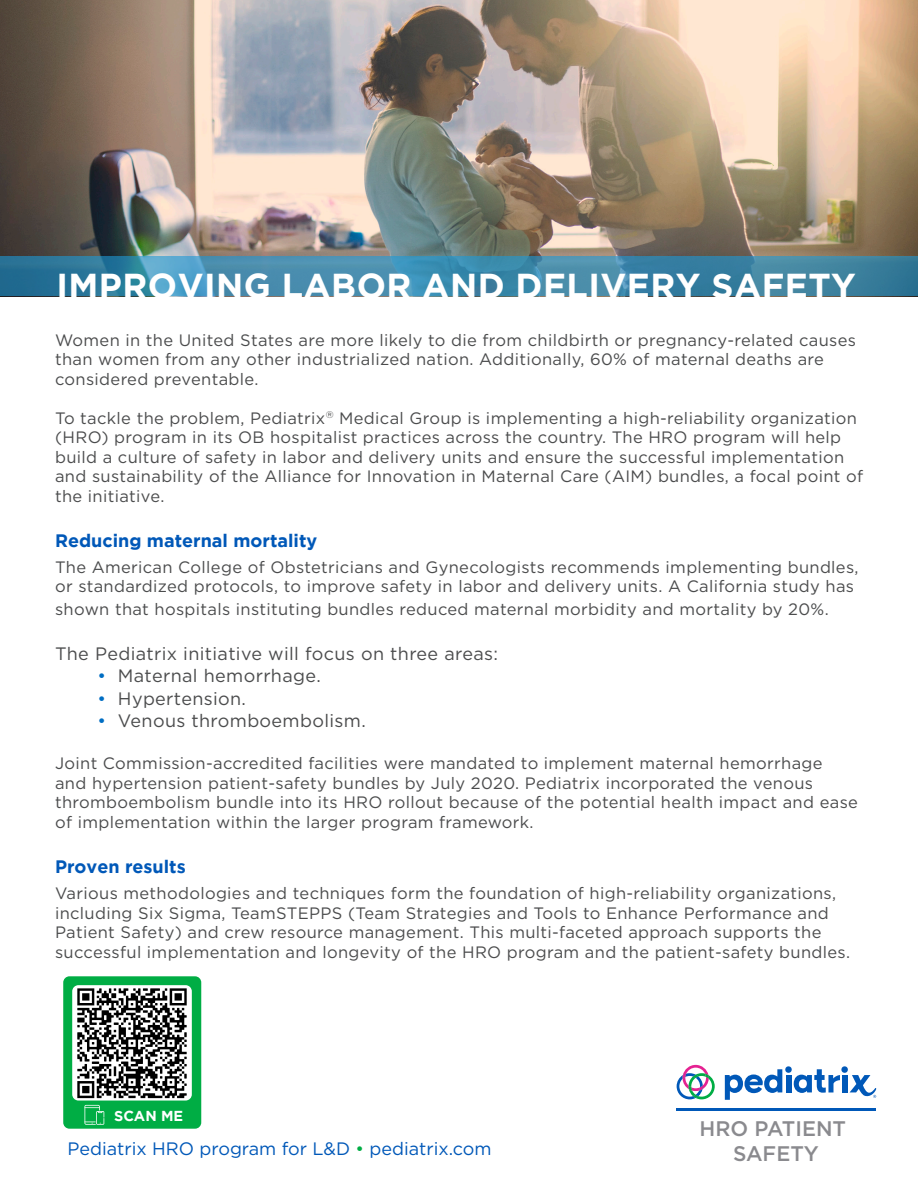
<style>
.page{position:relative;width:918px;height:1188px;background:#fff}
.page>*{position:absolute;margin:0;border:0;box-sizing:border-box;transform-origin:0 0}
.t1{font:700 34.5px "Gotham";letter-spacing:.015em;color:#fff}
.t2{font:500 21.15px/25.3px "Gotham";color:#8a8a8e;text-align:center}
.t3{font:18px "Gotham";letter-spacing:.02em;color:#4b4c4d}
.t4{font:18px "Gotham";color:#0058b8}
.t5{font:700 18px "Gotham";color:#0058b8}
.t6{font:16.5px/19.5px "Gotham";letter-spacing:.02em;color:#4b4c4d}
.t7{font:700 14.4px "Gotham";color:#fff}
.s1{color:#006ec3}
.s2{color:#00ad44}
</style>
<div class="page">
<img style="left:0;top:0;width:918px;height:256px">
<svg style="left:0;top:256px;width:918px;height:40px;background:#3e86a7"></svg>
<svg style="left:677px;top:1065px;width:38px;height:34px"></svg>
<svg style="left:785px;top:1066px;width:7px;height:7px"></svg>
<div style="left:786px;top:1075px;width:5px;height:17px;background:#0058b8"></div>
<svg style="left:725px;top:1069px;width:57px;height:31px"></svg>
<svg style="left:850px;top:1075px;width:26px;height:23px"></svg>
<div style="left:842px;top:1075px;width:5px;height:17px;background:#0058b8"></div>
<div style="left:841px;top:1066px;width:7px;height:7px;background:#0058b8;border-radius:50%"></div>
<svg style="left:794px;top:1069px;width:46px;height:24px"></svg>
<hr style="left:677px;top:1109px;width:199px;height:2px;background:#0058b8">
<div style="left:63px;top:976px;width:138px;height:153px;background:#00ad44;border-radius:6px"></div>
<img style="left:72px;top:985px;width:120px;height:116px">
<svg style="left:85px;top:1105px;width:19px;height:20px"></svg>
<p class="t1" style="left:56px;top:266px;width:801px">IMPROVING LABOR AND DELIVERY SAFETY</p>
<p class="t6" style="left:55px;top:330px;width:803px">Women in the United States are more likely to die from childbirth or pregnancy-related causes than women from any other industrialized nation. Additionally, 60% of maternal deaths are considered preventable.</p>
<p class="t6" style="left:55px;top:408px;width:810px">To tackle the problem, Pediatrix<sup>®</sup> Medical Group is implementing a high-reliability organization (HRO) program in its OB hospitalist practices across the country. The HRO program will help build a culture of safety in labor and delivery units and ensure the successful implementation and sustainability of the Alliance for Innovation in Maternal Care (AIM) bundles, a focal point of the initiative.</p>
<p class="t5" style="left:55px;top:530px;width:264px">Reducing maternal mortality</p>
<p class="t6" style="left:55px;top:557px;width:805px">The American College of Obstetricians and Gynecologists recommends implementing bundles, or standardized protocols, to improve safety in labor and delivery units. A California study has</p>
<p class="t6" style="left:55px;top:599px;width:775px">shown that hospitals instituting bundles reduced maternal morbidity and mortality by 20%.</p>
<p class="t3" style="left:55px;top:644px;width:445px">The Pediatrix initiative will focus on three areas:</p>
<p class="t3" style="left:98px;top:666px;width:225px"><span class="s1">•</span> Maternal hemorrhage.</p>
<p class="t3" style="left:98px;top:689px;width:150px"><span class="s1">•</span> Hypertension.</p>
<p class="t3" style="left:98px;top:711px;width:270px"><span class="s1">•</span> Venous thromboembolism.</p>
<p class="t6" style="left:55px;top:754px;width:804px">Joint Commission-accredited facilities were mandated to implement maternal hemorrhage and hypertension patient-safety bundles by July 2020. Pediatrix incorporated the venous thromboembolism bundle into its HRO rollout because of the potential health impact and ease of implementation within the larger program framework.</p>
<p class="t5" style="left:55px;top:856px;width:132px">Proven results</p>
<p class="t6" style="left:55px;top:883px;width:797px">Various methodologies and techniques form the foundation of high-reliability organizations, including Six Sigma, TeamSTEPPS (Team Strategies and Tools to Enhance Performance and Patient Safety) and crew resource management. This multi-faceted approach supports the successful implementation and longevity of the HRO program and the patient-safety bundles.</p>
<p class="t7" style="left:114px;top:1107px;width:71px">SCAN ME</p>
<p class="t4" style="left:68px;top:1139px;width:426px">Pediatrix HRO program for L&amp;D <span class="s2">•</span> pediatrix.com</p>
<p class="t2" style="left:700px;top:1115px;width:148px">HRO PATIENT<br>SAFETY</p>
</div>
